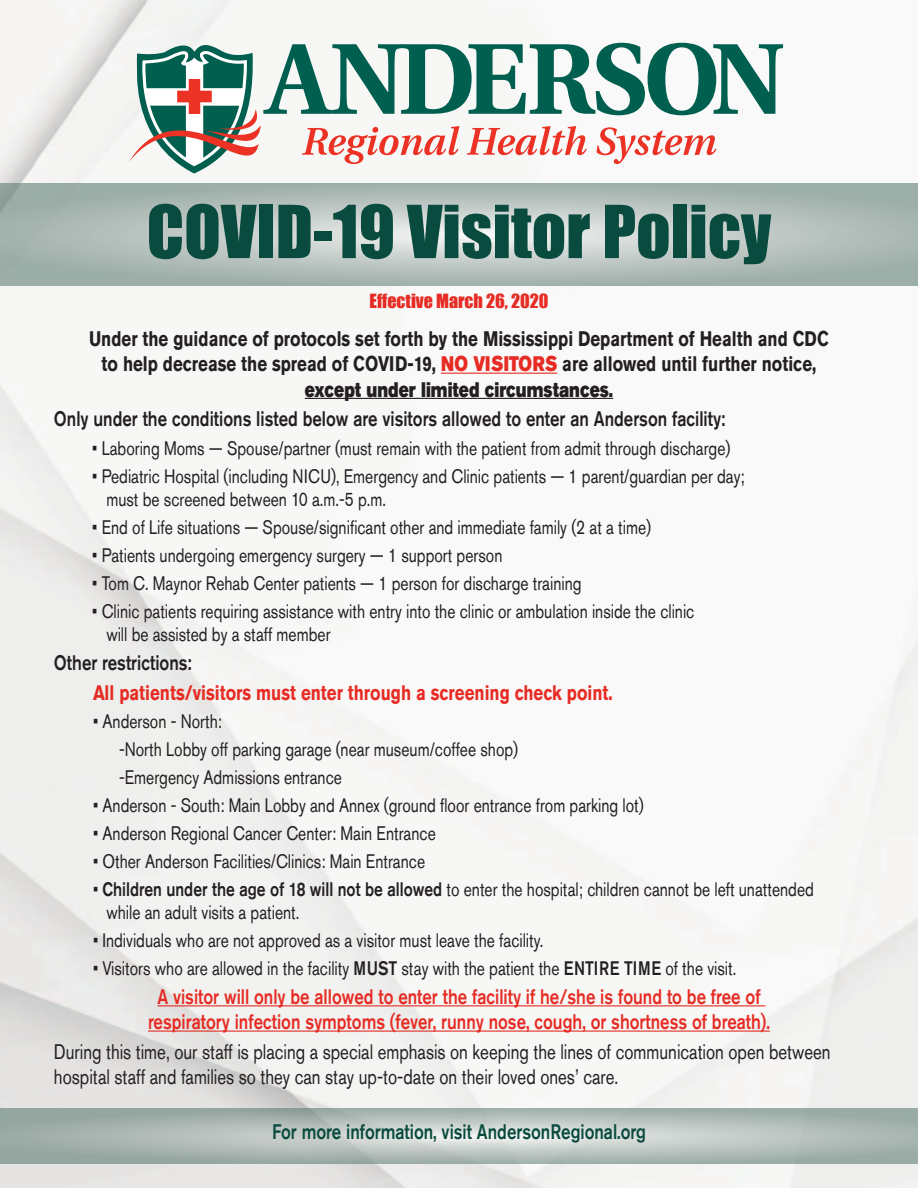
<style>
.page{position:relative;width:918px;height:1188px;background:#fff}
.page>*{position:absolute;margin:0;border:0;box-sizing:border-box;transform-origin:0 0}
.t1{font:67.5px "Impact";color:#094b3e}
.t2{font:700 21px/25.2px "Akzidenz Grotesk Std";color:#231f20;text-align:center;scale:.8 1}
.t3{font:21px/25.2px "Akzidenz Grotesk Std";color:#231f20;scale:.8 1}
.t4{font:500 21px/25.2px "Akzidenz Grotesk Std";color:#e62c24;text-align:center;scale:.8 1}
.t5{font:500 21px "Akzidenz Grotesk Std";color:#231f20;scale:.8 1}
.t6{font:700 21px "Akzidenz Grotesk Std";color:#e62c24;scale:.8 1}
.t7{font:500 21px "Akzidenz Grotesk Std";color:#094b3e;scale:.8 1}
.t8{font:19.5px/23.4px "Akzidenz Grotesk Std";color:#231f20;scale:.8 1}
.t9{font:18px "Impact";color:#e62c24}
.s1{font-family:"Akzidenz Grotesk Std Super";font-weight:400;color:#e62c24}
.s2{font-family:"Akzidenz Grotesk Std Super";font-weight:400}
.s3{font-weight:500}
</style>
<div class="page">
<hr style="left:441px;top:373px;width:116px;height:1px;background:#e62c24">
<hr style="left:305px;top:398px;width:308px;height:1px;background:#231f20">
<hr style="left:157px;top:1005px;width:608px;height:1px;background:#e62c24">
<hr style="left:148px;top:1031px;width:622px;height:1px;background:#e62c24">
<svg style="left:129px;top:43px;width:654px;height:131px"></svg>
<svg style="left:0;top:183px;width:918px;height:103px;background:#b5c1bd"></svg>
<svg style="left:0;top:1109px;width:918px;height:54px;background:#b1bdb9"></svg>
<p class="t1" style="left:147px;top:190px;width:626px">COVID-19 Visitor Policy</p>
<p class="t9" style="left:370px;top:289px;width:180px">Effective March 26, 2020</p>
<p class="t2" style="left:89px;top:326px;width:926px">Under the guidance of protocols set forth by the Mississippi Department of Health and CDC to help decrease the spread of COVID-19, <span class="s1">NO VISITORS</span> are allowed until further notice, <span class="s2">except under limited circumstances.</span></p>
<p class="t5" style="left:54px;top:406px;width:841px">Only under the conditions listed below are visitors allowed to enter an Anderson facility:</p>
<p class="t8" style="left:92px;top:436px;width:799px">• Laboring Moms — Spouse/partner (must remain with the patient from admit through discharge)</p>
<p class="t8" style="left:106px;top:464px;width:800px;text-indent:-14px">• Pediatric Hospital (including NICU), Emergency and Clinic patients — 1 parent/guardian per day; must be screened between 10 a.m.-5 p.m.</p>
<p class="t8" style="left:92px;top:515px;width:700px">• End of Life situations — Spouse/significant other and immediate family (2 at a time)</p>
<p class="t8" style="left:92px;top:543px;width:514px">• Patients undergoing emergency surgery — 1 support person</p>
<p class="t8" style="left:92px;top:571px;width:613px">• Tom C. Maynor Rehab Center patients — 1 person for discharge training</p>
<p class="t8" style="left:106px;top:599px;width:737px;text-indent:-14px">• Clinic patients requiring assistance with entry into the clinic or ambulation inside the clinic will be assisted by a staff member</p>
<p class="t5" style="left:54px;top:650px;width:174px">Other restrictions:</p>
<p class="t6" style="left:93px;top:680px;width:651px">All patients/visitors must enter through a screening check point.</p>
<p class="t8" style="left:93px;top:710px;width:163px">• Anderson - North:</p>
<p class="t8" style="left:119px;top:738px;width:501px">-North Lobby off parking garage (near museum/coffee shop)</p>
<p class="t8" style="left:119px;top:766px;width:280px">-Emergency Admissions entrance</p>
<p class="t8" style="left:93px;top:794px;width:690px">• Anderson - South: Main Lobby and Annex (ground floor entrance from parking lot)</p>
<p class="t8" style="left:93px;top:821px;width:430px">• Anderson Regional Cancer Center: Main Entrance</p>
<p class="t8" style="left:93px;top:849px;width:417px">• Other Anderson Facilities/Clinics: Main Entrance</p>
<p class="t8" style="left:106px;top:877px;width:886px;text-indent:-13px">• <span class="s3">Children under the age of 18 will not be allowed</span> to enter the hospital; children cannot be left unattended while an adult visits a patient.</p>
<p class="t8" style="left:93px;top:929px;width:565px">• Individuals who are not approved as a visitor must leave the facility.</p>
<p class="t8" style="left:93px;top:956px;width:805px">• Visitors who are allowed in the facility <span class="s3">MUST</span> stay with the patient the <span class="s3">ENTIRE TIME</span> of the visit.</p>
<p class="t4" style="left:148px;top:984px;width:779px">A visitor will only be allowed to enter the facility if he/she is found to be free of respiratory infection symptoms (fever, runny nose, cough, or shortness of breath).</p>
<p class="t3" style="left:54px;top:1039px;width:972px">During this time, our staff is placing a special emphasis on keeping the lines of communication open between hospital staff and families so they can stay up-to-date on their loved ones’ care.</p>
<p class="t7" style="left:272px;top:1118px;width:469px">For more information, visit AndersonRegional.org</p>
</div>
